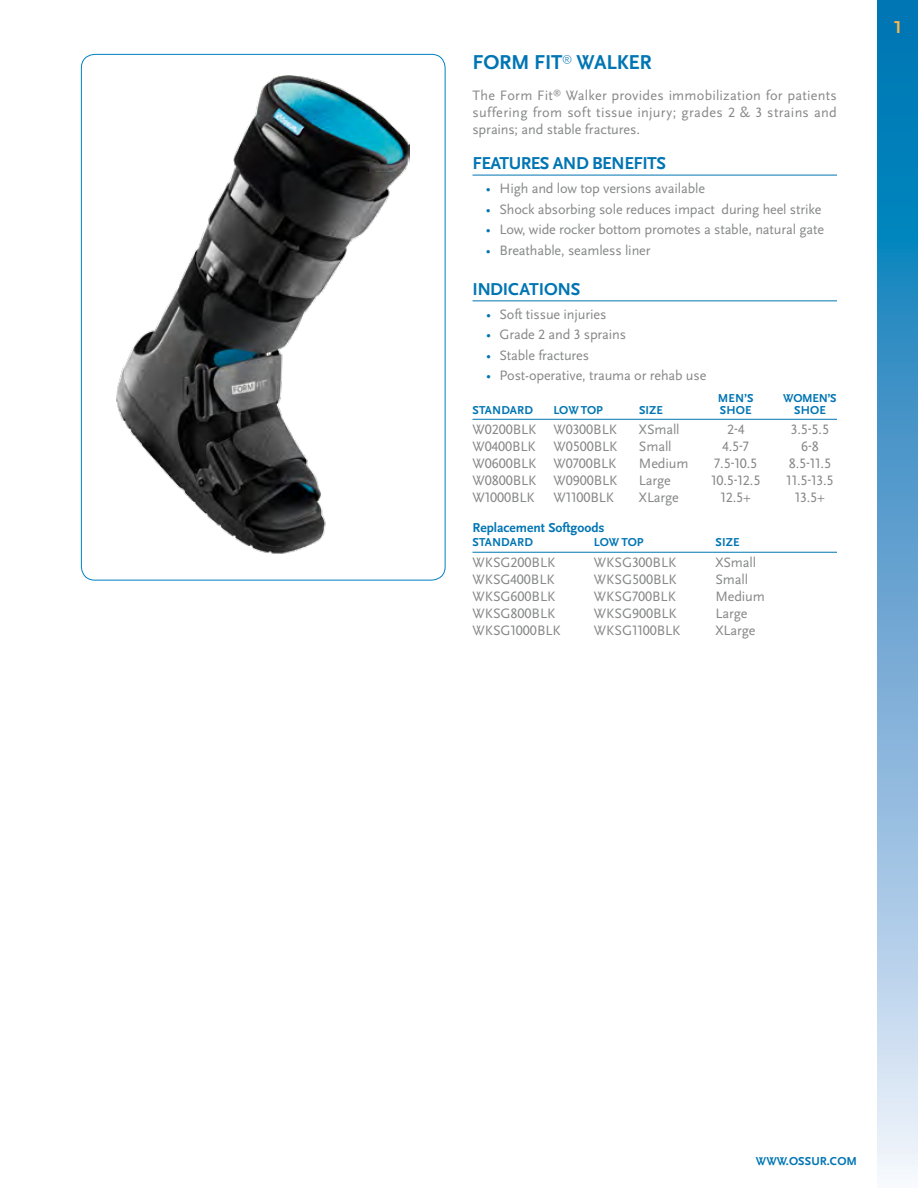
<style>
.page{position:relative;width:918px;height:1188px;background:#fff}
.page>*{position:absolute;margin:0;border:0;box-sizing:border-box;transform-origin:0 0}
.t1{font:700 21px "Scala Sans OT";letter-spacing:-.01em;color:#0075b3}
.t2{font:700 18px "Scala Sans OT";letter-spacing:-.03em;color:#0075b3}
.t3{font:700 18px "Scala Sans OT";letter-spacing:-.01em;color:#0075b3}
.t4{font:700 18px "Scala Sans OT";color:#fab94e}
.t5{font:14.25px/17.1px "Scala Sans OT";letter-spacing:-.01em;color:#868787;text-align:justify}
.t6{font:700 13.5px "Scala Sans OT";color:#0075b3}
.t7{font:700 12px "Scala Sans OT";letter-spacing:.01em;color:#0075b3}
.s1{color:#0075b3}
</style>
<div class="page">
<img style="left:117px;top:76px;width:293px;height:478px">
<hr style="left:472px;top:175px;width:365px;height:1px;background:#0075b3">
<hr style="left:472px;top:300px;width:365px;height:1px;background:#0075b3">
<hr style="left:472px;top:419px;width:365px;height:1px;background:#0075b3">
<hr style="left:472px;top:552px;width:365px;height:1px;background:#0075b3">
<svg style="left:878px;top:0;width:40px;height:1174px;background:#67a9d3"></svg>
<h1 class="t1" style="left:473px;top:51px;width:181px">FORM FIT<sup>®</sup> WALKER</h1>
<p class="t5" style="left:472px;top:87px;width:366px">The Form Fit<sup>®</sup> Walker provides immobilization for patients suffering from soft tissue injury; grades 2 &amp; 3 strains and sprains; and stable fractures.</p>
<p class="t2" style="left:473px;top:153px;width:195px">FEATURES AND BENEFITS</p>
<p class="t5" style="left:486px;top:180px;width:221px"><span class="s1">•</span> High and low top versions available</p>
<p class="t5" style="left:486px;top:201px;width:337px"><span class="s1">•</span> Shock absorbing sole reduces impact during heel strike</p>
<p class="t5" style="left:486px;top:221px;width:340px"><span class="s1">•</span> Low, wide rocker bottom promotes a stable, natural gate</p>
<p class="t5" style="left:486px;top:242px;width:166px"><span class="s1">•</span> Breathable, seamless liner</p>
<p class="t3" style="left:473px;top:279px;width:109px">INDICATIONS</p>
<p class="t5" style="left:486px;top:306px;width:122px"><span class="s1">•</span> Soft tissue injuries</p>
<p class="t5" style="left:486px;top:327px;width:142px"><span class="s1">•</span> Grade 2 and 3 sprains</p>
<p class="t5" style="left:486px;top:347px;width:105px"><span class="s1">•</span> Stable fractures</p>
<p class="t5" style="left:486px;top:367px;width:222px"><span class="s1">•</span> Post-operative, trauma or rehab use</p>
<p class="t7" style="left:718px;top:391px;width:37px">MEN’S</p>
<p class="t7" style="left:783px;top:391px;width:55px">WOMEN’S</p>
<p class="t7" style="left:473px;top:403px;width:62px">STANDARD</p>
<p class="t7" style="left:554px;top:403px;width:51px">LOW TOP</p>
<p class="t7" style="left:639px;top:403px;width:25px">SIZE</p>
<p class="t7" style="left:720px;top:403px;width:33px">SHOE</p>
<p class="t7" style="left:794px;top:403px;width:33px">SHOE</p>
<p class="t5" style="left:473px;top:421px;width:146px">W0200BLK W0300BLK</p>
<p class="t5" style="left:639px;top:421px;width:42px">XSmall</p>
<p class="t5" style="left:727px;top:421px;width:19px">2-4</p>
<p class="t5" style="left:791px;top:421px;width:40px">3.5-5.5</p>
<p class="t5" style="left:473px;top:438px;width:65px">W0400BLK</p>
<p class="t5" style="left:553px;top:438px;width:65px">W0500BLK</p>
<p class="t5" style="left:639px;top:438px;width:34px">Small</p>
<p class="t5" style="left:722px;top:438px;width:28px">4.5-7</p>
<p class="t5" style="left:801px;top:438px;width:19px">6-8</p>
<p class="t5" style="left:473px;top:455px;width:145px">W0600BLK W0700BLK</p>
<p class="t5" style="left:639px;top:455px;width:51px">Medium</p>
<p class="t5" style="left:714px;top:455px;width:45px">7.5-10.5</p>
<p class="t5" style="left:789px;top:455px;width:44px">8.5-11.5</p>
<p class="t5" style="left:473px;top:472px;width:146px">W0800BLK W0900BLK</p>
<p class="t5" style="left:639px;top:472px;width:33px">Large</p>
<p class="t5" style="left:711px;top:472px;width:51px">10.5-12.5</p>
<p class="t5" style="left:786px;top:472px;width:49px">11.5-13.5</p>
<p class="t5" style="left:473px;top:489px;width:64px">W1000BLK</p>
<p class="t5" style="left:553px;top:489px;width:62px">W1100BLK</p>
<p class="t5" style="left:639px;top:489px;width:41px">XLarge</p>
<p class="t5" style="left:721px;top:489px;width:32px">12.5+</p>
<p class="t5" style="left:795px;top:489px;width:32px">13.5+</p>
<p class="t6" style="left:472px;top:520px;width:134px">Replacement Softgoods</p>
<p class="t7" style="left:473px;top:536px;width:62px">STANDARD</p>
<p class="t7" style="left:594px;top:536px;width:51px">LOW TOP</p>
<p class="t7" style="left:715px;top:536px;width:25px">SIZE</p>
<p class="t5" style="left:473px;top:554px;width:84px">WKSG200BLK</p>
<p class="t5" style="left:594px;top:554px;width:84px">WKSG300BLK</p>
<p class="t5" style="left:715px;top:554px;width:42px">XSmall</p>
<p class="t5" style="left:473px;top:571px;width:83px">WKSG400BLK</p>
<p class="t5" style="left:594px;top:571px;width:84px">WKSG500BLK</p>
<p class="t5" style="left:715px;top:571px;width:34px">Small</p>
<p class="t5" style="left:473px;top:588px;width:84px">WKSG600BLK</p>
<p class="t5" style="left:594px;top:588px;width:83px">WKSG700BLK</p>
<p class="t5" style="left:715px;top:588px;width:51px">Medium</p>
<p class="t5" style="left:473px;top:605px;width:84px">WKSG800BLK</p>
<p class="t5" style="left:594px;top:605px;width:84px">WKSG900BLK</p>
<p class="t5" style="left:715px;top:605px;width:33px">Large</p>
<p class="t5" style="left:473px;top:622px;width:90px">WKSG1000BLK</p>
<p class="t5" style="left:594px;top:622px;width:88px">WKSG1100BLK</p>
<p class="t5" style="left:715px;top:622px;width:41px">XLarge</p>
<p class="t4" style="left:894px;top:17px;width:9px">1</p>
<p class="t7" style="left:756px;top:1154px;width:103px">WWW.OSSUR.COM</p>
</div>
